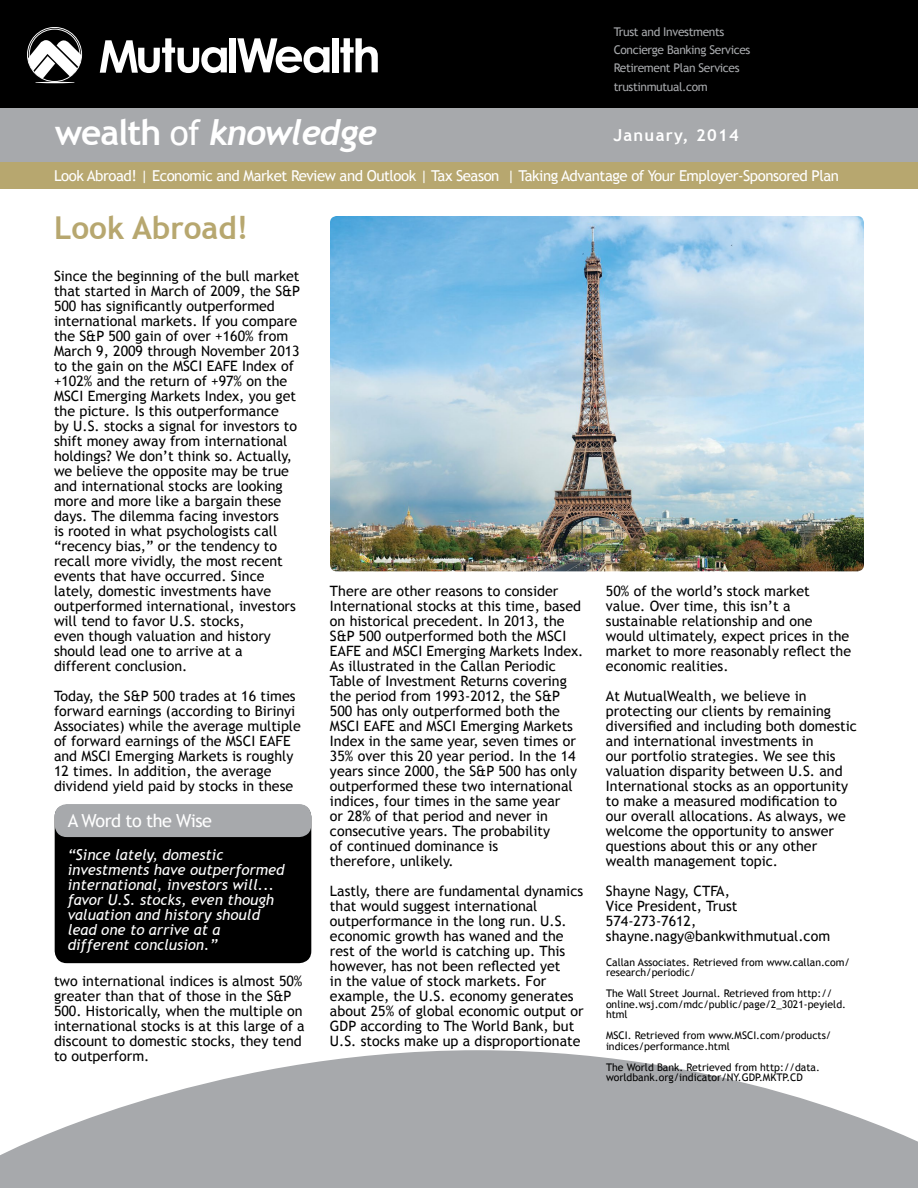
<style>
.page{position:relative;width:918px;height:1188px;background:#fff}
.page>*{position:absolute;margin:0;border:0;box-sizing:border-box;transform-origin:0 0}
.t1{font:italic 700 35.25px "Trebuchet";letter-spacing:-.03em;color:#fff}
.t2{font:700 31.5px "Trebuchet MS";color:#b7a76f}
.t3{font:18px "Trebuchet MS";letter-spacing:-.03em;color:#fff}
.t4{font:700 16.5px "Trebuchet MS";letter-spacing:.08em;color:#fff}
.t5{font:italic 15px/15px "Trebuchet MS";color:#fff}
.t6{font:15px "Trebuchet MS";letter-spacing:-.03em;color:#fff}
.t7{font:14.25px/15px "Trebuchet MS";color:#000}
.t8{font:12px/18.3px "Trebuchet MS";letter-spacing:-.03em;color:#a7a9ac}
.t9{font:10.5px/10.5px "Trebuchet MS";color:#000}
.s1{font-family:"Trebuchet MS";font-style:normal}
.s2{font-family:"Trebuchet MS";font-weight:400;font-style:normal}
</style>
<div class="page">
<svg style="left:0;top:1050px;width:918px;height:138px;fill:#a7a9ac"></svg>
<div style="left:0;top:0;width:918px;height:108px;background:#000"></div>
<div style="left:0;top:108px;width:918px;height:54px;background:#a7a9ac"></div>
<div style="left:0;top:162px;width:918px;height:27px;background:#b7a76f"></div>
<hr style="left:35px;top:82px;width:40px;height:1px;background:#fff;border-radius:50%">
<svg style="left:27px;top:27px;width:55px;height:55px"></svg>
<svg style="left:100px;top:38px;width:127px;height:35px"></svg>
<div style="left:230px;top:38px;width:6px;height:34px;background:#fff"></div>
<svg style="left:237px;top:38px;width:93px;height:35px"></svg>
<div style="left:332px;top:38px;width:6px;height:34px;background:#fff"></div>
<svg style="left:340px;top:38px;width:38px;height:34px"></svg>
<div style="left:55px;top:805px;width:256px;height:158px;background:#000;border-radius:12px"></div>
<div style="left:55px;top:804px;width:256px;height:33px;background:#a7a9ac;border-radius:12px"></div>
<img style="left:330px;top:216px;width:534px;height:355px">
<p class="t8" style="left:614px;top:23px;width:138px">Trust and Investments<br>Concierge Banking Services<br>Retirement Plan Services trustinmutual.com</p>
<h1 class="t1" style="left:55px;top:111px;width:324px"><span class="s1">wealth</span> <span class="s2">of</span> knowledge</h1>
<p class="t4" style="left:613px;top:125px;width:127px">January, 2014</p>
<p class="t6" style="left:54px;top:167px;width:786px">Look Abroad! | Economic and Market Review and Outlook | Tax Season | Taking Advantage of Your Employer-Sponsored Plan</p>
<h2 class="t2" style="left:54px;top:208px;width:196px">Look Abroad!</h2>
<p class="t7" style="left:54px;top:268px;width:248px">Since the beginning of the bull market that started in March of 2009, the S&amp;P 500 has significantly outperformed international markets. If you compare the S&amp;P 500 gain of over +160% from March 9, 2009 through November 2013 to the gain on the MSCI EAFE Index of +102% and the return of +97% on the MSCI Emerging Markets Index, you get the picture. Is this outperformance<br>by U.S. stocks a signal for investors to shift money away from international holdings? We don’t think so. Actually, we believe the opposite may be true and international stocks are looking more and more like a bargain these days. The dilemma facing investors<br>is rooted in what psychologists call “recency bias,” or the tendency to recall more vividly, the most recent events that have occurred. Since lately, domestic investments have outperformed international, investors will tend to favor U.S. stocks,<br>even though valuation and history should lead one to arrive at a different conclusion.</p>
<p class="t7" style="left:54px;top:689px;width:248px">Today, the S&amp;P 500 trades at 16 times forward earnings (according to Birinyi Associates) while the average multiple of forward earnings of the MSCI EAFE and MSCI Emerging Markets is roughly 12 times. In addition, the average dividend yield paid by stocks in these</p>
<p class="t3" style="left:68px;top:810px;width:146px">A Word to the Wise</p>
<p class="t5" style="left:68px;top:848px;width:218px">“Since lately, domestic investments have outperformed international, investors will... favor U.S. stocks, even though valuation and history should lead one to arrive at a different conclusion.”</p>
<p class="t7" style="left:54px;top:974px;width:252px">two international indices is almost 50% greater than that of those in the S&amp;P 500. Historically, when the multiple on international stocks is at this large of a discount to domestic stocks, they tend to outperform.</p>
<p class="t7" style="left:330px;top:583px;width:255px">There are other reasons to consider International stocks at this time, based on historical precedent. In 2013, the S&amp;P 500 outperformed both the MSCI EAFE and MSCI Emerging Markets Index.<br>As illustrated in the Callan Periodic Table of Investment Returns covering the period from 1993-2012, the S&amp;P 500 has only outperformed both the MSCI EAFE and MSCI Emerging Markets Index in the same year, seven times or 35% over this 20 year period. In the 14 years since 2000, the S&amp;P 500 has only outperformed these two international indices, four times in the same year<br>or 28% of that period and never in consecutive years. The probability<br>of continued dominance is<br>therefore, unlikely.</p>
<p class="t7" style="left:330px;top:883px;width:255px">Lastly, there are fundamental dynamics that would suggest international outperformance in the long run. U.S. economic growth has waned and the rest of the world is catching up. This however, has not been reflected yet<br>in the value of stock markets. For example, the U.S. economy generates about 25% of global economic output or GDP according to The World Bank, but U.S. stocks make up a disproportionate</p>
<p class="t7" style="left:606px;top:583px;width:247px">50% of the world’s stock market value. Over time, this isn’t a sustainable relationship and one would ultimately, expect prices in the market to more reasonably reflect the economic realities.</p>
<p class="t7" style="left:606px;top:688px;width:252px">At MutualWealth, we believe in protecting our clients by remaining diversified and including both domestic and international investments in<br>our portfolio strategies. We see this valuation disparity between U.S. and International stocks as an opportunity to make a measured modification to our overall allocations. As always, we welcome the opportunity to answer questions about this or any other wealth management topic.</p>
<p class="t7" style="left:606px;top:883px;width:226px">Shayne Nagy, CTFA,<br>Vice President, Trust<br>574-273-7612, shayne.nagy@bankwithmutual.com</p>
<p class="t9" style="left:606px;top:957px;width:245px">Callan Associates. Retrieved from www.callan.com/ research/periodic/</p>
<p class="t9" style="left:606px;top:989px;width:242px">The Wall Street Journal. Retrieved from http:// online.wsj.com/mdc/public/page/2_3021-peyield. html</p>
<p class="t9" style="left:606px;top:1031px;width:227px">MSCI. Retrieved from www.MSCI.com/products/ indices/performance.html</p>
<p class="t9" style="left:606px;top:1062px;width:215px">The World Bank. Retrieved from http://data. worldbank.org/indicator/NY.GDP.MKTP.CD</p>
</div>
